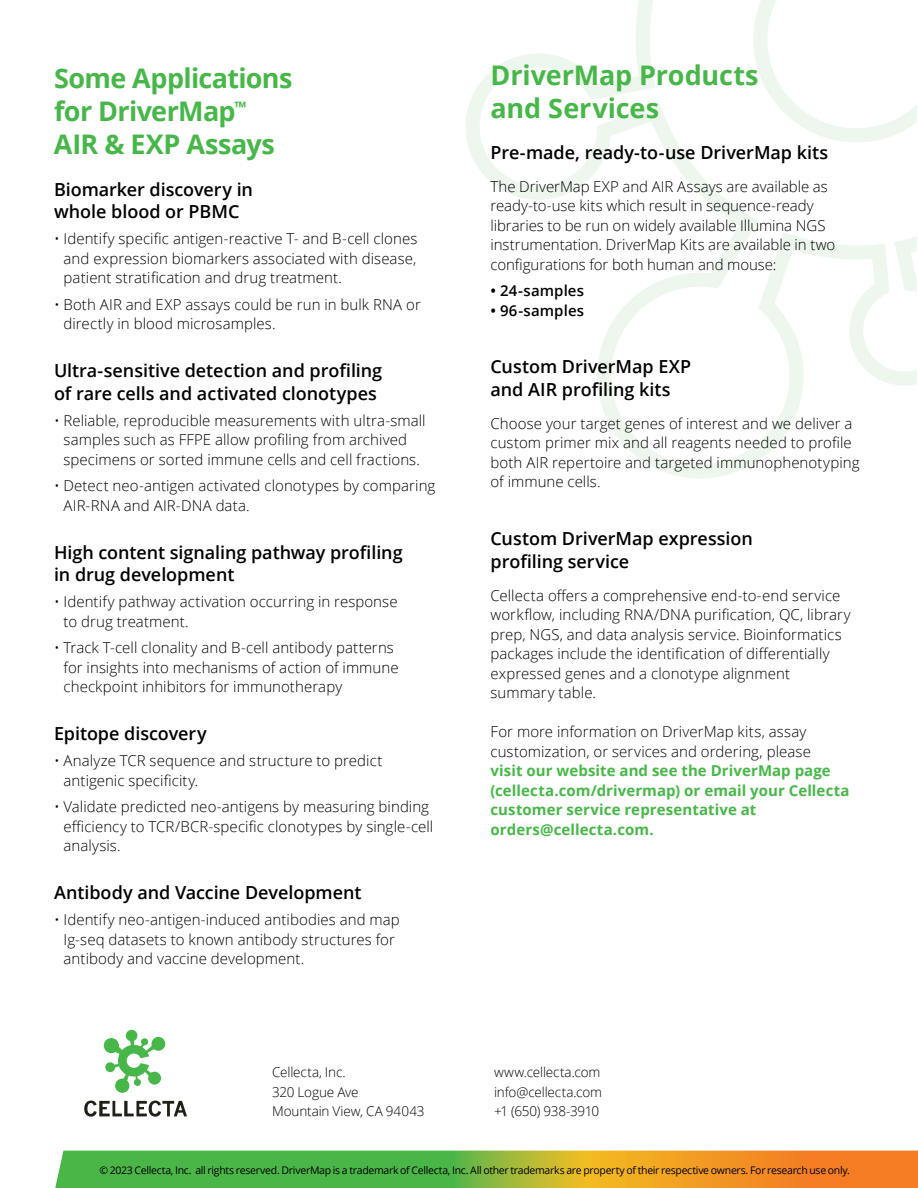
<style>
.page{position:relative;width:918px;height:1188px;background:#fff}
.page>*{position:absolute;margin:0;border:0;box-sizing:border-box;transform-origin:0 0}
.t1{font:700 27px/33px "Open Sans";letter-spacing:-.015em;color:#48b749}
.t2{font:600 18px/22.5px "Open Sans";color:#000}
.t3{font:300 15px/19.5px "Open Sans";letter-spacing:.005em;color:#000}
.t4{font:700 15px/19.5px "Open Sans";letter-spacing:.005em;color:#48b749}
.t5{font:600 15px "Open Sans";letter-spacing:.01em;color:#000}
.t6{font:300 13.5px/19.5px "Open Sans";letter-spacing:-.01em;color:#000}
.t7{font:10.5px "Open Sans";letter-spacing:-.03em;color:#000}
</style>
<div class="page">
<svg style="left:466px;top:0;width:451px;height:478px"></svg>
<svg style="left:84px;top:1101px;width:103px;height:16px"></svg>
<svg style="left:104px;top:1030px;width:61px;height:63px"></svg>
<svg style="left:55px;top:1151px;width:863px;height:37px;background:#9aa937"></svg>
<h1 class="t1" style="left:54px;top:62px;width:240px">Some Applications for DriverMap<sup>™<br></sup>AIR &amp; EXP Assays</h1>
<p class="t2" style="left:54px;top:178px;width:201px">Biomarker discovery in whole blood or PBMC</p>
<p class="t3" style="left:64px;top:229px;width:355px;text-align:justify;text-indent:-10px">• Identify specific antigen-reactive T- and B-cell clones and expression biomarkers associated with disease, patient stratification and drug treatment.</p>
<p class="t3" style="left:64px;top:294px;width:359px;text-indent:-10px">• Both AIR and EXP assays could be run in bulk RNA or directly in blood microsamples.</p>
<p class="t2" style="left:54px;top:359px;width:330px">Ultra-sensitive detection and profiling of rare cells and activated clonotypes</p>
<p class="t3" style="left:54px;top:410px;width:373px;text-align:center">• Reliable, reproducible measurements with ultra-small samples such as FFPE allow profiling from archived specimens or sorted immune cells and cell fractions.</p>
<p class="t3" style="left:64px;top:476px;width:373px;text-indent:-10px">• Detect neo-antigen activated clonotypes by comparing<br>AIR-RNA and AIR-DNA data.</p>
<p class="t2" style="left:54px;top:541px;width:350px">High content signaling pathway profiling in drug development</p>
<p class="t3" style="left:64px;top:592px;width:336px;text-indent:-10px">• Identify pathway activation occurring in response to drug treatment.</p>
<p class="t3" style="left:64px;top:638px;width:337px;text-indent:-10px">• Track T-cell clonality and B-cell antibody patterns for insights into mechanisms of action of immune checkpoint inhibitors for immunotherapy</p>
<p class="t2" style="left:54px;top:722px;width:154px">Epitope discovery</p>
<p class="t3" style="left:64px;top:751px;width:320px;text-indent:-10px">• Analyze TCR sequence and structure to predict antigenic specificity.</p>
<p class="t3" style="left:64px;top:797px;width:371px;text-indent:-10px">• Validate predicted neo-antigens by measuring binding efficiency to TCR/BCR-specific clonotypes by single-cell analysis.</p>
<p class="t2" style="left:54px;top:881px;width:309px">Antibody and Vaccine Development</p>
<p class="t3" style="left:64px;top:910px;width:338px;text-indent:-10px">• Identify neo-antigen-induced antibodies and map<br>Ig-seq datasets to known antibody structures for antibody and vaccine development.</p>
<h1 class="t1" style="left:490px;top:59px;width:270px">DriverMap Products and Services</h1>
<p class="t2" style="left:490px;top:141px;width:339px">Pre-made, ready-to-use DriverMap kits</p>
<p class="t3" style="left:490px;top:176px;width:346px">The DriverMap EXP and AIR Assays are available as ready-to-use kits which result in sequence-ready libraries to be run on widely available Illumina NGS instrumentation. DriverMap Kits are available in two configurations for both human and mouse:</p>
<p class="t5" style="left:490px;top:281px;width:95px">• 24-samples</p>
<p class="t5" style="left:490px;top:300px;width:95px">• 96-samples</p>
<p class="t2" style="left:490px;top:355px;width:202px">Custom DriverMap EXP and AIR profiling kits</p>
<p class="t3" style="left:490px;top:413px;width:371px">Choose your target genes of interest and we deliver a custom primer mix and all reagents needed to profile both AIR repertoire and targeted immunophenotyping of immune cells.</p>
<p class="t2" style="left:490px;top:527px;width:264px">Custom DriverMap expression profiling service</p>
<p class="t3" style="left:490px;top:585px;width:362px">Cellecta offers a comprehensive end-to-end service workflow, including RNA/DNA purification, QC, library prep, NGS, and data analysis service. Bioinformatics packages include the identification of differentially expressed genes and a clonotype alignment summary table.</p>
<p class="t3" style="left:490px;top:722px;width:322px">For more information on DriverMap kits, assay customization, or services and ordering, please</p>
<p class="t4" style="left:490px;top:761px;width:361px">visit our website and see the DriverMap page (cellecta.com/drivermap) or email your Cellecta customer service representative at orders@cellecta.com.</p>
<p class="t6" style="left:272px;top:1062px;width:154px">Cellecta, Inc.<br>320 Logue Ave<br>Mountain View, CA 94043</p>
<p class="t6" style="left:494px;top:1062px;width:110px">www.cellecta.com info@cellecta.com +1 (650) 938-3910</p>
<p class="t7" style="left:99px;top:1163px;width:752px">© 2023 Cellecta, Inc. all rights reserved. DriverMap is a trademark of Cellecta, Inc. All other trademarks are property of their respective owners. For research use only.</p>
</div>
